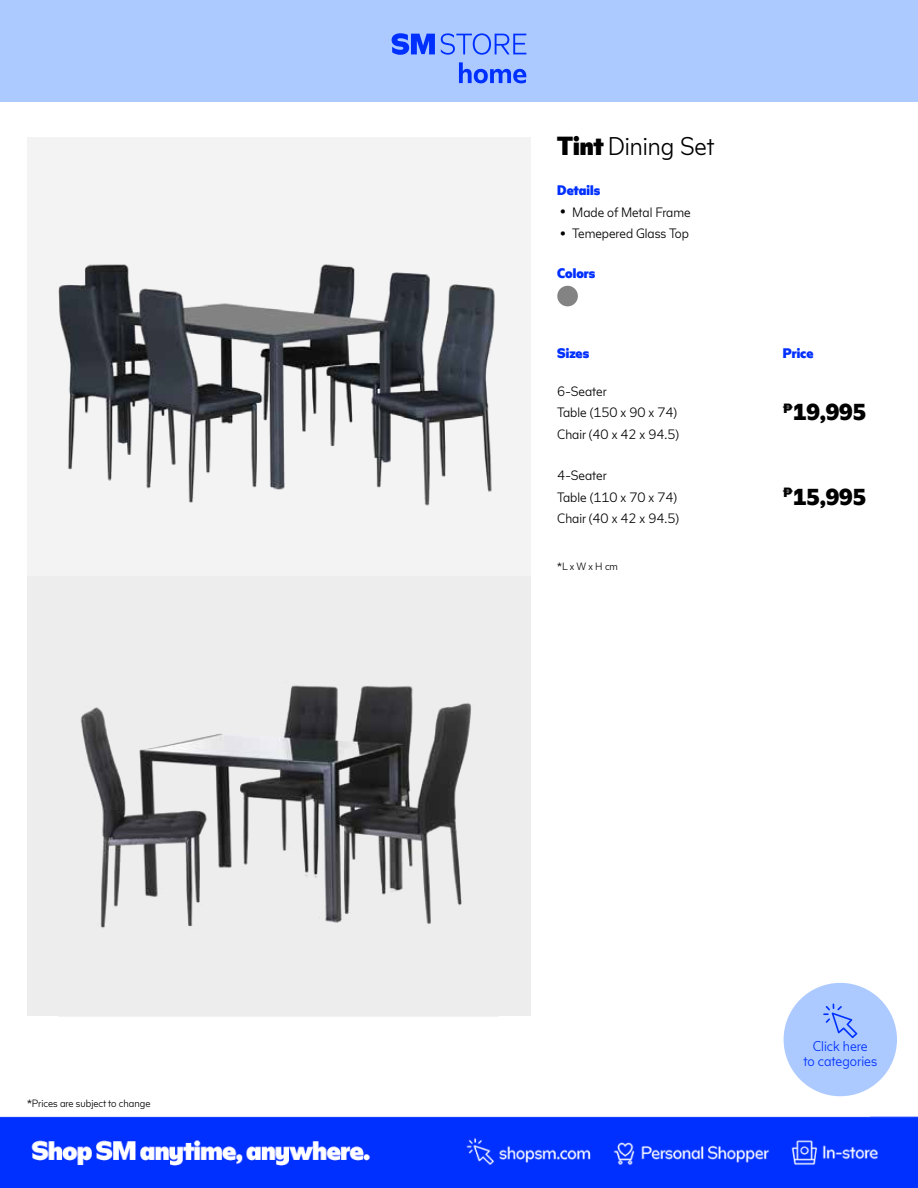
<style>
.page{position:relative;width:918px;height:1188px;background:#fff}
.page>*{position:absolute;margin:0;border:0;box-sizing:border-box;transform-origin:0 0}
.t1{font:300 25.5px "Henry Sans";color:#000}
.t2{font:900 22.5px "Henry Sans";color:#000}
.t3{font:300 14.1px/14.5px "Henry Sans";color:#0030ff;text-align:center}
.t4{font:300 13.5px/21.6px "Henry Sans";color:#000}
.t5{font:900 13.5px "Henry Sans";color:#0030ff}
.t6{font:300 10.5px "Henry Sans";color:#000}
.s1{font-weight:900}
.s2{font-size:24px}
</style>
<div class="page">
<div style="left:27px;top:137px;width:503px;height:440px;background:#f3f3f3"></div>
<div style="left:0;top:0;width:918px;height:102px;background:#accaff"></div>
<svg style="left:392px;top:33px;width:43px;height:22px"></svg>
<svg style="left:441px;top:33px;width:85px;height:22px"></svg>
<svg style="left:459px;top:62px;width:67px;height:21px"></svg>
<img style="left:0;top:270px;width:918px;height:918px">
<div style="left:784px;top:983px;width:113px;height:113px;background:#accaff;border-radius:50%"></div>
<svg style="left:823px;top:1004px;width:34px;height:34px"></svg>
<p class="t6" style="left:27px;top:1097px;width:125px">*Prices are subject to change</p>
<h1 class="t1" style="left:557px;top:131px;width:159px"><span class="s1">Tint</span> Dining Set</h1>
<p class="t5" style="left:557px;top:182px;width:44px">Details</p>
<p class="t4" style="left:559px;top:201px;width:133px"><span class="s2">•</span> Made of Metal Frame</p>
<p class="t4" style="left:559px;top:222px;width:132px"><span class="s2">•</span> Temepered Glass Top</p>
<p class="t5" style="left:557px;top:264px;width:40px">Colors</p>
<p class="t5" style="left:557px;top:345px;width:33px">Sizes</p>
<p class="t5" style="left:783px;top:345px;width:32px">Price</p>
<p class="t4" style="left:557px;top:380px;width:123px">6-Seater<br>Table (150 x 90 x 74)<br>Chair (40 x 42 x 94.5)</p>
<h2 class="t2" style="left:783px;top:398px;width:85px"><sup>₱</sup>19,995</h2>
<p class="t4" style="left:557px;top:464px;width:123px">4-Seater<br>Table (110 x 70 x 74)<br>Chair (40 x 42 x 94.5)</p>
<p class="t6" style="left:557px;top:560px;width:62px">*L x W x H cm</p>
<h2 class="t2" style="left:783px;top:483px;width:85px"><sup>₱</sup>15,995</h2>
<p class="t3" style="left:803px;top:1039px;width:75px">Click here<br>to categories</p>
</div>
